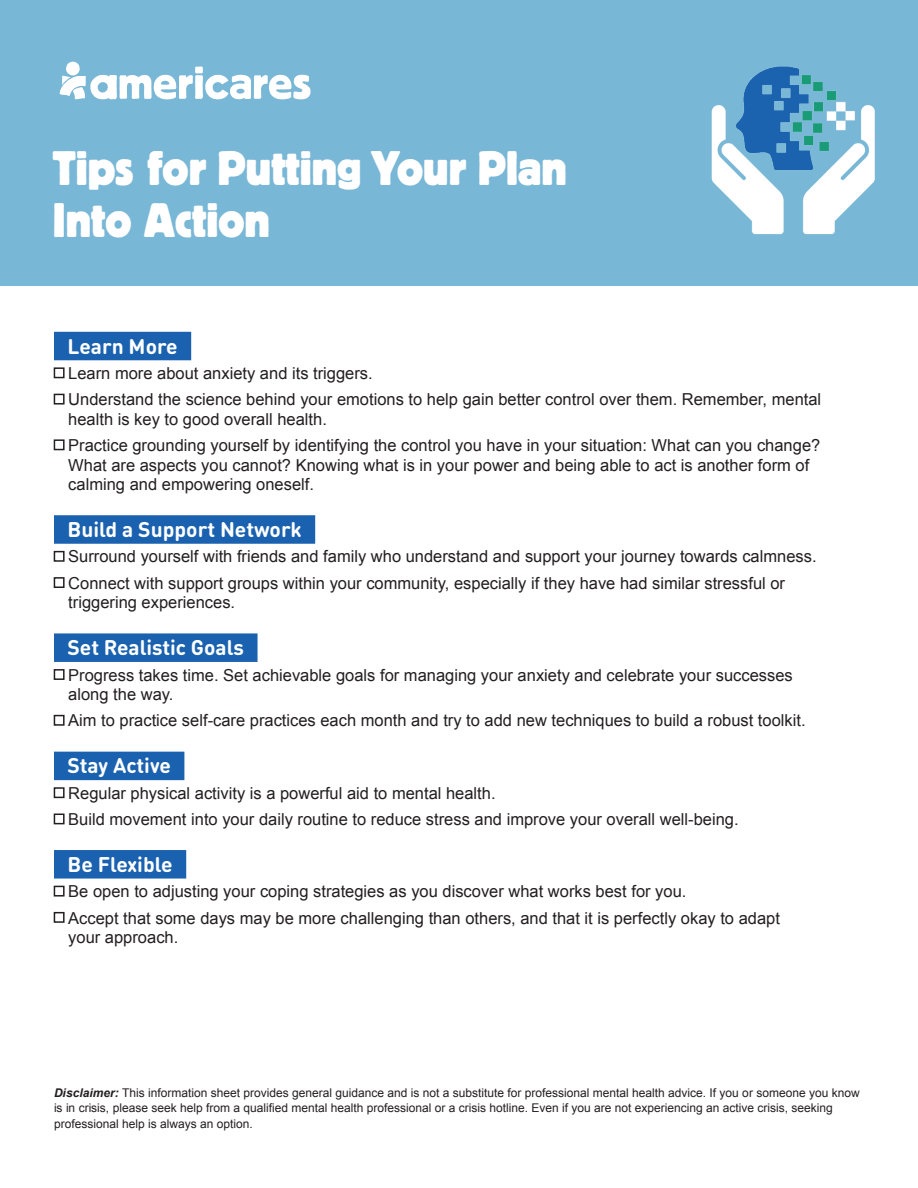
<style>
.page{position:relative;width:918px;height:1188px;background:#fff}
.page>*{position:absolute;margin:0;border:0;box-sizing:border-box;transform-origin:0 0}
.t1{font:700 48px/52.5px "Block Berthold BQ";color:#fff;scale:.9 1}
.t2{font:700 21px "DIN Round Pro";color:#fff}
.t3{font:16.5px/19.5px "Arial";color:#231f20}
.t4{font:12px/14.4px "Arial";color:#231f20}
.s1{font-weight:700;font-style:italic}
</style>
<div class="page">
<div style="left:0;top:0;width:918px;height:285px;background:#79b7d6"></div>
<div style="left:54px;top:332px;width:137px;height:28px;background:#1a61af"></div>
<div style="left:54px;top:515px;width:261px;height:29px;background:#1a61af"></div>
<div style="left:54px;top:633px;width:204px;height:29px;background:#1a61af"></div>
<div style="left:54px;top:752px;width:130px;height:28px;background:#1a61af"></div>
<div style="left:54px;top:850px;width:132px;height:29px;background:#1a61af"></div>
<svg style="left:60px;top:62px;width:251px;height:37px"></svg>
<img style="left:711px;top:66px;width:164px;height:169px">
<h1 class="t1" style="left:53px;top:143px;width:572px">Tips for Putting Your Plan<br>Into Action</h1>
<p class="t2" style="left:68px;top:331px;width:112px">Learn More</p>
<p class="t3" style="left:54px;top:364px;width:320px">■ Learn more about anxiety and its triggers.</p>
<p class="t3" style="left:68px;top:390px;width:754px;text-indent:-14px">■ Understand the science behind your emotions to help gain better control over them. Remember, mental health is key to good overall health.</p>
<p class="t3" style="left:68px;top:436px;width:754px;text-indent:-14px">■ Practice grounding yourself by identifying the control you have in your situation: What can you change?<br>What are aspects you cannot? Knowing what is in your power and being able to act is another form of calming and empowering oneself.</p>
<p class="t2" style="left:68px;top:515px;width:236px">Build a Support Network</p>
<p class="t3" style="left:54px;top:547px;width:764px">■ Surround yourself with friends and family who understand and support your journey towards calmness.</p>
<p class="t3" style="left:68px;top:573px;width:718px;text-indent:-14px">■ Connect with support groups within your community, especially if they have had similar stressful or triggering experiences.</p>
<p class="t2" style="left:68px;top:633px;width:178px">Set Realistic Goals</p>
<p class="t3" style="left:68px;top:665px;width:726px;text-indent:-14px">■ Progress takes time. Set achievable goals for managing your anxiety and celebrate your successes along the way.</p>
<p class="t3" style="left:54px;top:711px;width:753px">■ Aim to practice self-care practices each month and try to add new techniques to build a robust toolkit.</p>
<p class="t2" style="left:68px;top:751px;width:105px">Stay Active</p>
<p class="t3" style="left:54px;top:784px;width:443px">■ Regular physical activity is a powerful aid to mental health.</p>
<p class="t3" style="left:54px;top:810px;width:686px">■ Build movement into your daily routine to reduce stress and improve your overall well-being.</p>
<p class="t2" style="left:68px;top:850px;width:107px">Be Flexible</p>
<p class="t3" style="left:54px;top:882px;width:634px">■ Be open to adjusting your coping strategies as you discover what works best for you.</p>
<p class="t3" style="left:68px;top:908px;width:713px;text-indent:-14px">■ Accept that some days may be more challenging than others, and that it is perfectly okay to adapt your approach.</p>
<p class="t4" style="left:54px;top:1086px;width:807px"><span class="s1">Disclaimer:</span> This information sheet provides general guidance and is not a substitute for professional mental health advice. If you or someone you know is in crisis, please seek help from a qualified mental health professional or a crisis hotline. Even if you are not experiencing an active crisis, seeking</p>
<p class="t4" style="left:54px;top:1117px;width:200px">professional help is always an option.</p>
</div>
